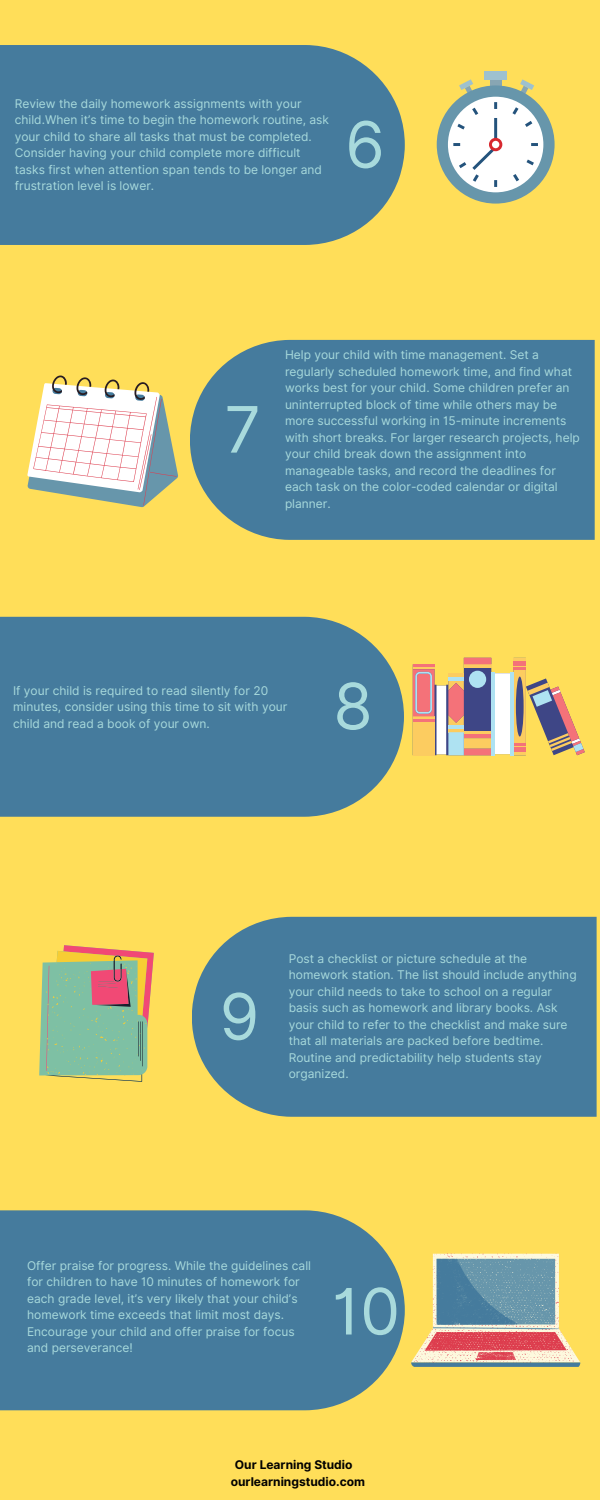
<style>
.page{position:relative;width:600px;height:1500px;background:#ffde59}
.page>*{position:absolute;margin:0;border:0;box-sizing:border-box;transform-origin:0 0}
.t1{font:64px "Inter";color:#a8dadc}
.t2{font:12px/16.5px "Inter";color:#a8dadc}
.t3{font:700 12px/16.5px "Inter";color:#000}
</style>
<div class="page">
<div style="left:0;top:45px;width:405px;height:200px;background:#457b9d"></div>
<div style="left:190px;top:340px;width:405px;height:200px;background:#457b9d"></div>
<div style="left:0;top:617px;width:404px;height:200px;background:#457b9d"></div>
<div style="left:192px;top:917px;width:405px;height:200px;background:#457b9d"></div>
<div style="left:0;top:1210px;width:405px;height:200px;background:#457b9d"></div>
<svg style="left:520px;top:79px;width:14px;height:14px"></svg>
<svg style="left:459px;top:79px;width:14px;height:15px"></svg>
<div style="left:490px;top:79px;width:12px;height:12px;background:#88a6b3"></div>
<div style="left:437px;top:85px;width:118px;height:119px;background:#6796ab;border-radius:50%"></div>
<div style="left:448px;top:97px;width:95px;height:95px;background:#fff;border-radius:50%"></div>
<svg style="left:494px;top:102px;width:3px;height:7px"></svg>
<svg style="left:531px;top:143px;width:7px;height:3px"></svg>
<svg style="left:512px;top:104px;width:24px;height:23px"></svg>
<svg style="left:513px;top:159px;width:24px;height:26px"></svg>
<svg style="left:454px;top:104px;width:25px;height:26px"></svg>
<hr style="left:494px;top:118px;width:3px;height:21px;background:#24537c">
<svg style="left:453px;top:143px;width:45px;height:44px"></svg>
<div style="left:489px;top:138px;width:13px;height:13px;border:3px solid #d7282f;border-radius:50%"></div>
<div style="left:485px;top:71px;width:22px;height:8px;background:#9ec1cf"></div>
<svg style="left:27px;top:375px;width:151px;height:132px"></svg>
<svg style="left:411px;top:1254px;width:169px;height:113px"></svg>
<svg style="left:39px;top:945px;width:115px;height:137px;background:#a6b289"></svg>
<svg style="left:413px;top:658px;width:172px;height:98px"></svg>
<p class="t2" style="left:15px;top:95px;width:316px">Review the daily homework assignments with your child.When it’s time to begin the homework routine, ask your child to share all tasks that must be completed.<br>Consider having your child complete more difficult tasks first when attention span tends to be longer and frustration level is lower.</p>
<p class="t1" style="left:345px;top:106px;width:41px">6</p>
<p class="t1" style="left:224px;top:391px;width:38px">7</p>
<p class="t2" style="left:285px;top:346px;width:296px">Help your child with time management. Set a regularly scheduled homework time, and find what works best for your child. Some children prefer an uninterrupted block of time while others may be more successful working in 15-minute increments with short breaks. For larger research projects, help your child break down the assignment into manageable tasks, and record the deadlines for each task on the color-coded calendar or digital planner.</p>
<p class="t2" style="left:13px;top:682px;width:276px">If your child is required to read silently for 20 minutes, consider using this time to sit with your child and read a book of your own.</p>
<p class="t1" style="left:333px;top:668px;width:41px">8</p>
<p class="t1" style="left:220px;top:978px;width:41px">9</p>
<p class="t2" style="left:289px;top:950px;width:289px">Post a checklist or picture schedule at the homework station. The list should include anything your child needs to take to school on a regular basis such as homework and library books. Ask your child to refer to the checklist and make sure that all materials are packed before bedtime.<br>Routine and predictability help students stay organized.</p>
<p class="t2" style="left:27px;top:1257px;width:286px">Offer praise for progress. While the guidelines call for children to have 10 minutes of homework for each grade level, it’s very likely that your child’s homework time exceeds that limit most days.<br>Encourage your child and offer praise for focus and perseverance!</p>
<p class="t1" style="left:332px;top:1273px;width:70px">10</p>
<p class="t3" style="left:231px;top:1457px;width:136px;text-indent:4px">Our Learning Studio ourlearningstudio.com</p>
</div>
